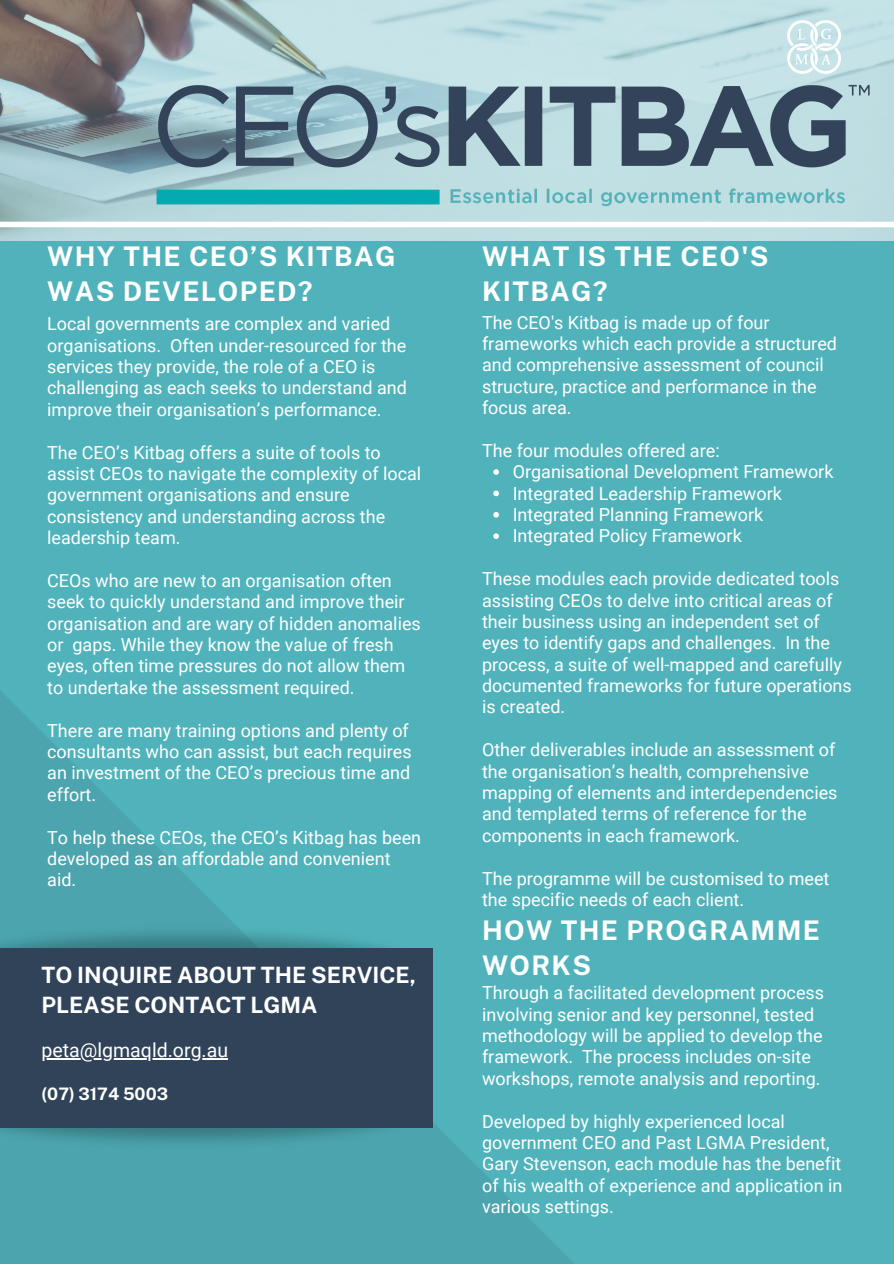
<style>
.page{position:relative;width:894px;height:1264px;background:#fff}
.page>*{position:absolute;margin:0;border:0;box-sizing:border-box;transform-origin:0 0}
.t1{font:700 27px/34.8px "Public Sans";letter-spacing:.05em;color:#fff}
.t2{font:700 22.5px/30.3px "Public Sans";color:#fff}
.t3{font:19.5px "Roboto";color:#fff}
.t4{font:18px/21.3px "Roboto";color:#fff}
.t5{font:700 17.25px "Public Sans";color:#fff}
</style>
<div class="page">
<div style="left:0;top:0;width:893px;height:1263px;background:#50b3bb"></div>
<img style="left:0;top:0;width:893px;height:240px">
<svg style="left:0;top:691px;width:573px;height:572px"></svg>
<div style="left:0;top:222px;width:893px;height:5px;background:#fff"></div>
<img style="left:143px;top:38px;width:734px;height:203px">
<img style="left:787px;top:21px;width:53px;height:52px">
<svg style="left:493px;top:469px;width:6px;height:6px"></svg>
<svg style="left:493px;top:490px;width:6px;height:6px"></svg>
<svg style="left:493px;top:512px;width:6px;height:5px"></svg>
<svg style="left:493px;top:533px;width:6px;height:6px"></svg>
<img style="left:0;top:1080px;width:444px;height:93px">
<img style="left:0;top:901px;width:444px;height:93px">
<div style="left:0;top:948px;width:433px;height:179px;background:#314359"></div>
<hr style="left:42px;top:1058px;width:186px;height:1px;background:#fff">
<p class="t1" style="left:47px;top:239px;width:350px">WHY THE CEO’S KITBAG<br>WAS DEVELOPED?</p>
<h2 class="t4" style="left:47px;top:313px;width:361px">Local governments are complex and varied organisations. Often under-resourced for the services they provide, the role of a CEO is challenging as each seeks to understand and improve their organisation’s performance.</h2>
<h3 class="t4" style="left:47px;top:442px;width:375px">The CEO’s Kitbag offers a suite of tools to assist CEOs to navigate the complexity of local government organisations and ensure consistency and understanding across the leadership team.</h3>
<p class="t4" style="left:47px;top:570px;width:375px">CEOs who are new to an organisation often seek to quickly understand and improve their organisation and are wary of hidden anomalies or gaps. While they know the value of fresh eyes, often time pressures do not allow them to undertake the assessment required.</p>
<h1 class="t4" style="left:47px;top:719px;width:366px">There are many training options and plenty of consultants who can assist, but each requires an investment of the CEO’s precious time and effort.</h1>
<h3 class="t4" style="left:47px;top:826px;width:375px">To help these CEOs, the CEO’s Kitbag has been developed as an affordable and convenient aid.</h3>
<h3 class="t2" style="left:42px;top:959px;width:376px">TO INQUIRE ABOUT THE SERVICE,<br>PLEASE CONTACT LGMA</h3>
<h3 class="t3" style="left:42px;top:1039px;width:188px">peta@lgmaqld.org.au</h3>
<h3 class="t5" style="left:42px;top:1083px;width:128px">(07) 3174 5003</h3>
<h3 class="t1" style="left:482px;top:239px;width:288px">WHAT IS THE CEO'S<br>KITBAG?</h3>
<p class="t4" style="left:482px;top:312px;width:356px">The CEO's Kitbag is made up of four frameworks which each provide a structured and comprehensive assessment of council structure, practice and performance in the focus area.</p>
<p class="t4" style="left:482px;top:440px;width:239px">The four modules offered are:</p>
<p class="t4" style="left:512px;top:461px;width:322px">Organisational Development Framework</p>
<p class="t4" style="left:512px;top:483px;width:271px">Integrated Leadership Framework</p>
<h3 class="t4" style="left:512px;top:504px;width:252px">Integrated Planning Framework</h3>
<h3 class="t4" style="left:512px;top:525px;width:230px">Integrated Policy Framework</h3>
<h3 class="t4" style="left:482px;top:568px;width:371px">These modules each provide dedicated tools assisting CEOs to delve into critical areas of their business using an independent set of eyes to identify gaps and challenges. In the process, a suite of well-mapped and carefully documented frameworks for future operations is created.</h3>
<h3 class="t4" style="left:482px;top:739px;width:357px">Other deliverables include an assessment of the organisation’s health, comprehensive mapping of elements and interdependencies and templated terms of reference for the components in each framework.</h3>
<h3 class="t4" style="left:482px;top:867px;width:349px">The programme will be customised to meet the specific needs of each client.</h3>
<h1 class="t1" style="left:482px;top:912px;width:339px">HOW THE PROGRAMME<br>WORKS</h1>
<h1 class="t4" style="left:482px;top:982px;width:343px">Through a facilitated development process involving senior and key personnel, tested methodology will be applied to develop the framework. The process includes on-site workshops, remote analysis and reporting.</h1>
<h3 class="t4" style="left:482px;top:1110px;width:361px">Developed by highly experienced local government CEO and Past LGMA President, Gary Stevenson, each module has the benefit of his wealth of experience and application in various settings.</h3>
</div>
